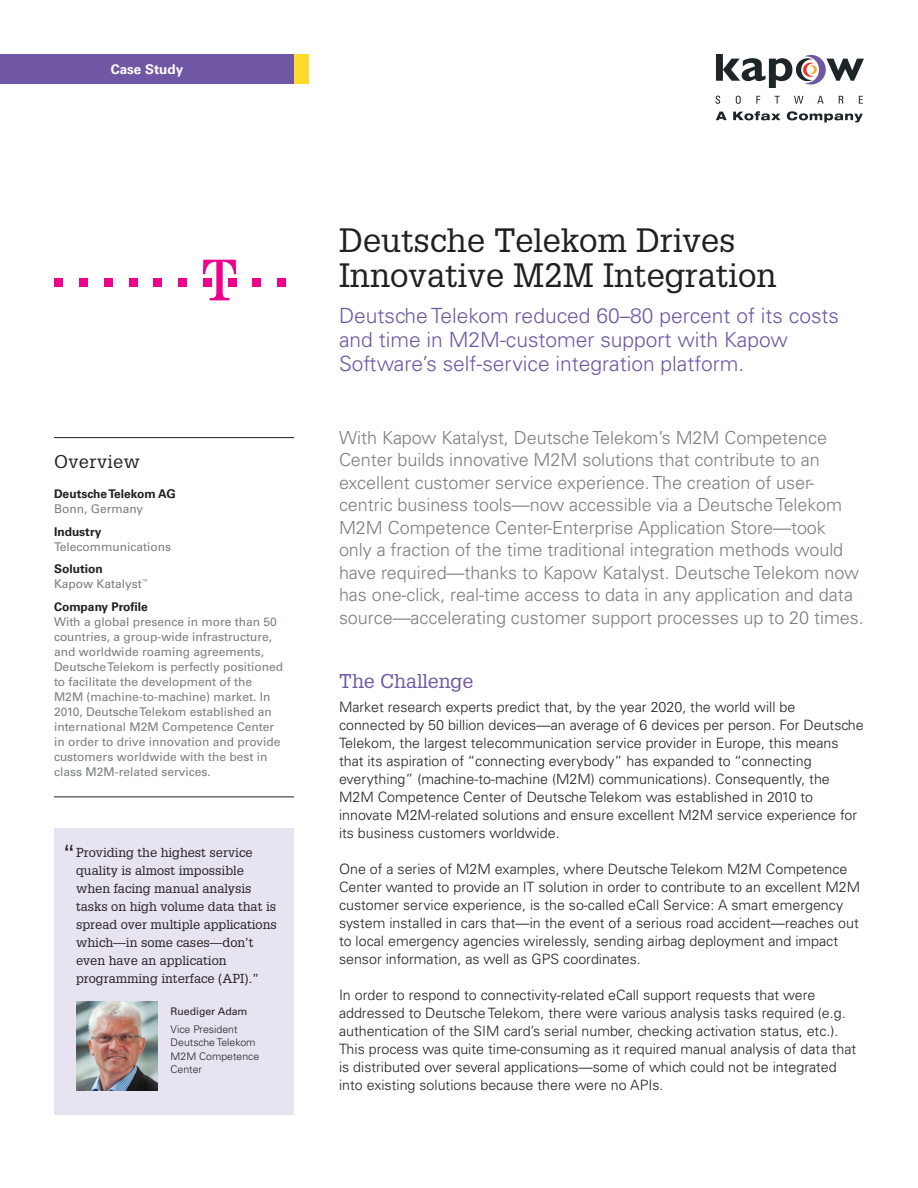
<style>
.page{position:relative;width:918px;height:1188px;background:#fff}
.page>*{position:absolute;margin:0;border:0;box-sizing:border-box;transform-origin:0 0}
.t1{font:33px/34.5px "Glypha LT Std";color:#231f20}
.Subtitle___PURPLE{font:300 21px/24px "Univers LT Std";color:#6f57a4}
.Head_1_-_PUR{font:19.5px "Glypha LT Std";color:#6f57a4}
.Intro_-_Gray_Text{font:300 18px/22.5px "Univers LT Std";letter-spacing:-.005em;color:#787e81}
.Sidebar_-_Head_1_-_R{font:18px "Glypha LT Std";letter-spacing:.025em;color:#231f20}
.Body{font:300 14.25px/18px "Univers LT Std";color:#231f20}
.Running_Header_-_Bro{font:700 13.5px "Univers LT Std";color:#fff}
.Sidebar_-_Call_Out_B{font:12.75px/18px "Glypha LT Std";color:#231f20}
.Sidebar_-_Body_-_Las{font:12px/15px "Univers LT Std";color:#787e81}
.Sidebar_-_Head_2_-_N{font:700 12px "Univers LT Std";color:#231f20}
.Sidebar_-_Body_-_Hal{font:12px "Univers LT Std";color:#787e81}
.Sidebar_-_Call_Out_B-2{font:300 10.5px/13.5px "Univers LT Std";color:#231f20}
.Sidebar_-_Call_Out_B-3{font:10.5px "Univers LT Std";color:#231f20}
.s1{font-size:24px}
</style>
<div class="page">
<svg style="left:716px;top:54px;width:148px;height:34px"></svg>
<svg style="left:716px;top:96px;width:4px;height:8px"></svg>
<svg style="left:736px;top:96px;width:5px;height:8px"></svg>
<svg style="left:756px;top:96px;width:4px;height:8px"></svg>
<svg style="left:775px;top:96px;width:5px;height:8px"></svg>
<svg style="left:794px;top:96px;width:9px;height:8px"></svg>
<svg style="left:817px;top:96px;width:7px;height:8px"></svg>
<svg style="left:839px;top:96px;width:4px;height:8px"></svg>
<svg style="left:859px;top:96px;width:4px;height:8px"></svg>
<svg style="left:716px;top:112px;width:11px;height:8px"></svg>
<svg style="left:733px;top:111px;width:47px;height:9px"></svg>
<svg style="left:787px;top:111px;width:76px;height:11px"></svg>
<div style="left:0;top:54px;width:294px;height:30px;background:#6f57a4"></div>
<div style="left:294px;top:54px;width:15px;height:30px;background:#ffdc2b"></div>
<hr style="left:54px;top:437px;width:240px;height:1px;background:#231f20">
<hr style="left:54px;top:796px;width:240px;height:1px;background:#231f20">
<div style="left:55px;top:278px;width:8px;height:9px;background:#ed028c"></div>
<div style="left:80px;top:278px;width:8px;height:9px;background:#ed028c"></div>
<div style="left:104px;top:278px;width:8px;height:9px;background:#ed028c"></div>
<div style="left:129px;top:278px;width:8px;height:9px;background:#ed028c"></div>
<div style="left:154px;top:278px;width:8px;height:9px;background:#ed028c"></div>
<div style="left:178px;top:278px;width:9px;height:9px;background:#ed028c"></div>
<svg style="left:203px;top:260px;width:33px;height:40px"></svg>
<div style="left:228px;top:278px;width:8px;height:9px;background:#ed028c"></div>
<div style="left:253px;top:278px;width:8px;height:9px;background:#ed028c"></div>
<div style="left:277px;top:278px;width:9px;height:9px;background:#ed028c"></div>
<div style="left:54px;top:828px;width:240px;height:287px;background:#e7e3f1"></div>
<img style="left:77px;top:1002px;width:81px;height:88px">
<p class="Running_Header_-_Bro" style="left:111px;top:62px;width:74px">Case Study</p>
<p class="Sidebar_-_Head_1_-_R" style="left:54px;top:451px;width:87px">Overview</p>
<p class="Sidebar_-_Head_2_-_N" style="left:54px;top:487px;width:123px">Deutsche Telekom AG</p>
<p class="Sidebar_-_Body_-_Hal" style="left:54px;top:502px;width:91px">Bonn, Germany</p>
<p class="Sidebar_-_Head_2_-_N" style="left:54px;top:524px;width:49px">Industry</p>
<p class="Sidebar_-_Body_-_Hal" style="left:54px;top:539px;width:119px">Telecommunications</p>
<p class="Sidebar_-_Head_2_-_N" style="left:54px;top:562px;width:50px">Solution</p>
<p class="Sidebar_-_Body_-_Hal" style="left:54px;top:577px;width:96px">Kapow Katalyst<sup>™</sup></p>
<p class="Sidebar_-_Head_2_-_N" style="left:54px;top:599px;width:95px">Company Profile</p>
<p class="Sidebar_-_Body_-_Las" style="left:54px;top:614px;width:231px">With a global presence in more than 50 countries, a group-wide infrastructure, and worldwide roaming agreements, Deutsche Telekom is perfectly positioned to facilitate the development of the M2M (machine-to-machine) market. In 2010, Deutsche Telekom established an international M2M Competence Center in order to drive innovation and provide customers worldwide with the best in class M2M-related services.</p>
<p class="Sidebar_-_Call_Out_B" style="left:76px;top:843px;width:202px;text-indent:-14px"><span class="s1">“</span>Providing the highest service quality is almost impossible when facing manual analysis tasks on high volume data that is spread over multiple applications which—in some cases—don’t even have an application programming interface (API).”</p>
<p class="Sidebar_-_Call_Out_B-3" style="left:171px;top:1005px;width:78px">Ruediger Adam</p>
<p class="Sidebar_-_Call_Out_B-2" style="left:171px;top:1022px;width:90px">Vice President<br>Deutsche Telekom<br>M2M Competence<br>Center</p>
<p class="t1" style="left:339px;top:222px;width:439px">Deutsche Telekom Drives<br>Innovative M2M Integration</p>
<p class="Subtitle___PURPLE" style="left:339px;top:303px;width:502px">Deutsche Telekom reduced 60–80 percent of its costs and time in M2M-customer support with Kapow<br>Software’s self-service integration platform.</p>
<p class="Intro_-_Gray_Text" style="left:339px;top:426px;width:526px">With Kapow Katalyst, Deutsche Telekom’s M2M Competence Center builds innovative M2M solutions that contribute to an excellent customer service experience. The creation of user&shy;centric business tools—now accessible via a Deutsche Telekom M2M Competence Center-Enterprise Application Store—took<br>only a fraction of the time traditional integration methods would have required—thanks to Kapow Katalyst. Deutsche Telekom now has one-click, real-time access to data in any application and data source—accelerating customer support processes up to 20 times.</p>
<p class="Head_1_-_PUR" style="left:339px;top:670px;width:136px">The Challenge</p>
<p class="Body" style="left:339px;top:698px;width:526px">Market research experts predict that, by the year 2020, the world will be connected by 50 billion devices—an average of 6 devices per person. For Deutsche Telekom, the largest telecommunication service provider in Europe, this means that its aspiration of “connecting everybody” has expanded to “connecting everything” (machine-to-machine (M2M) communications). Consequently, the M2M Competence Center of Deutsche Telekom was established in 2010 to innovate M2M-related solutions and ensure excellent M2M service experience for its business customers worldwide.</p>
<p class="Body" style="left:339px;top:860px;width:523px">One of a series of M2M examples, where Deutsche Telekom M2M Competence Center wanted to provide an IT solution in order to contribute to an excellent M2M customer service experience, is the so-called eCall Service: A smart emergency system installed in cars that—in the event of a serious road accident—reaches out to local emergency agencies wirelessly, sending airbag deployment and impact sensor information, as well as GPS coordinates.</p>
<p class="Body" style="left:339px;top:986px;width:519px">In order to respond to connectivity-related eCall support requests that were addressed to Deutsche Telekom, there were various analysis tasks required (e.g. authentication of the SIM card’s serial number, checking activation status, etc.).<br>This process was quite time-consuming as it required manual analysis of data that is distributed over several applications—some of which could not be integrated into existing solutions because there were no APIs.</p>
</div>
